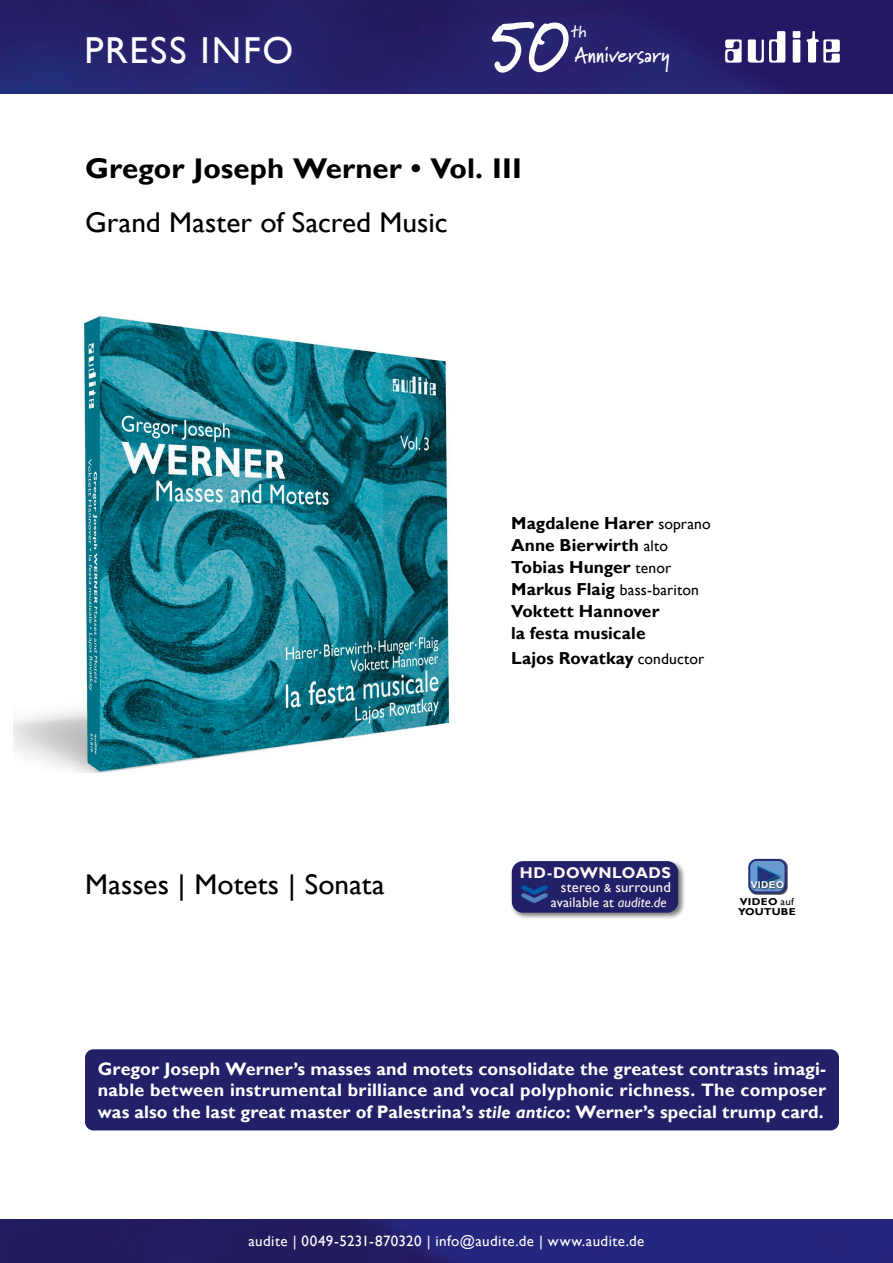
<style>
.page{position:relative;width:893px;height:1263px;background:#fff}
.page>*{position:absolute;margin:0;border:0;box-sizing:border-box;transform-origin:0 0}
.t1{font:700 80.1px "Marydale";color:#fff;scale:.8 1}
.t2{font:58.8px "Arial Rounded MT Bold";color:#5281bf;scale:.77 1}
.t3{font:37.5px "Gill Sans";letter-spacing:.05em;color:#fff}
.t4{font:28.5px "Gill Sans";letter-spacing:.005em;color:#000}
.t5{font:700 28.5px "Gill Sans";color:#000}
.t6{font:700 21.3px "Marydale";color:#fff}
.t7{font:700 18px/21.6px "Gill Sans";letter-spacing:.005em;color:#fff;text-align:justify}
.t8{font:700 17.4px "Gill Sans";letter-spacing:.005em;color:#000}
.t9{font:700 16.8px "Marydale";color:#fff}
.t10{font:15.6px "Gill Sans";letter-spacing:.01em;color:#000}
.t11{font:700 15.6px "Gill Sans";letter-spacing:.03em;color:#fef9f5}
.t12{font:15px "Gill Sans";letter-spacing:.03em;color:#fff}
.t13{font:14.55px "Gill Sans";letter-spacing:.01em;color:#fef9f5}
.t14{font:14.1px "Gill Sans";letter-spacing:.01em;color:#fef9f5}
.t15{font:700 10.05px "Gill Sans";letter-spacing:.005em;color:#000;scale:1.09 1}
.t16{font:700 9.9px "Gill Sans";letter-spacing:.03em;color:#000;scale:1.09 1}
.t17{font:700 9.3px "Arial";letter-spacing:.035em;color:#fff;scale:1.09 1}
.s1{font-weight:400;font-size:15.6px}
.s2{font-weight:700;font-size:17.4px}
.s3{font-size:11.7px}
.s4{font-style:italic}
.s5{color:#005ba8}
.s6{font-weight:400}
</style>
<div class="page">
<div style="left:85px;top:1049px;width:754px;height:81px;background:#212068;border-radius:8px"></div>
<div style="left:510px;top:860px;width:176px;height:60px;background:#000;opacity:.5"></div>
<div style="left:512px;top:861px;width:166px;height:52px;background:#212068;border-radius:11px"></div>
<img style="left:14px;top:316px;width:436px;height:456px">
<img style="left:0;top:0;width:893px;height:94px">
<img style="left:724px;top:17px;width:117px;height:59px">
<img style="left:0;top:1219px;width:893px;height:44px">
<div style="left:748px;top:859px;width:40px;height:36px;background:#000;opacity:.75"></div>
<div style="left:749px;top:860px;width:36px;height:32px;background:#699bd0;border-radius:7px"></div>
<div style="left:748px;top:859px;width:38px;height:34px;border:2px solid #252f7a;border-radius:7px"></div>
<div style="left:757px;top:865px;width:26px;height:24px;background:#000;opacity:.75"></div>
<svg style="left:757px;top:865px;width:23px;height:16px"></svg>
<div style="left:750px;top:881px;width:36px;height:9px;background:#000;opacity:.75"></div>
<p class="t3" style="left:84px;top:28px;width:210px">PRESS INFO</p>
<p class="t1" style="left:489px;top:-2px;width:102px">50</p>
<p class="t9" style="left:571px;top:22px;width:16px">th</p>
<p class="t6" style="left:574px;top:42px;width:97px">Anniversary</p>
<p class="t5" style="left:85px;top:151px;width:438px">Gregor Joseph Werner • Vol. III</p>
<p class="t4" style="left:85px;top:206px;width:364px">Grand Master of Sacred Music</p>
<p class="t4" style="left:85px;top:868px;width:301px">Masses | Motets | Sonata</p>
<p class="t8" style="left:511px;top:512px;width:201px">Magdalene Harer <span class="s1">soprano</span></p>
<p class="t8" style="left:511px;top:534px;width:158px">Anne Bierwirth <span class="s1">alto</span></p>
<p class="t8" style="left:511px;top:556px;width:162px">Tobias Hunger <span class="s1">tenor</span></p>
<p class="t10" style="left:511px;top:580px;width:189px"><span class="s2">Markus Flaig</span> bass-bariton</p>
<p class="t8" style="left:511px;top:600px;width:150px">Voktett Hannover</p>
<p class="t8" style="left:511px;top:622px;width:136px">la festa musicale</p>
<p class="t8" style="left:511px;top:648px;width:195px">Lajos Rovatkay <span class="s1">conductor</span></p>
<p class="t11" style="left:520px;top:863px;width:152px">HD-DOWNLOADS</p>
<p class="t13" style="left:561px;top:879px;width:111px">stereo <span class="s3">&amp;</span> surround</p>
<p class="t14" style="left:551px;top:894px;width:117px">available at <span class="s4">audite.de</span></p>
<p class="t2" style="left:494px;top:906px;width:34px;rotate:-90deg">‹<span class="s5">‹</span></p>
<p class="t17" style="left:751px;top:878px;width:32px">VIDEO</p>
<p class="t16" style="left:740px;top:896px;width:51px">VIDEO <span class="s6">auf</span></p>
<p class="t15" style="left:738px;top:905px;width:54px">YOUTUBE</p>
<p class="t7" style="left:98px;top:1058px;width:730px">Gregor Joseph Werner’s masses and motets consolidate the greatest contrasts imagi&shy;nable between instrumental brilliance and vocal polyphonic richness. The composer was also the last great master of Palestrina’s <span class="s4">stile antico</span>: Werner’s special trump card.</p>
<p class="t12" style="left:249px;top:1232px;width:397px">audite | 0049-5231-870320 | info@audite.de | www.audite.de</p>
</div>
